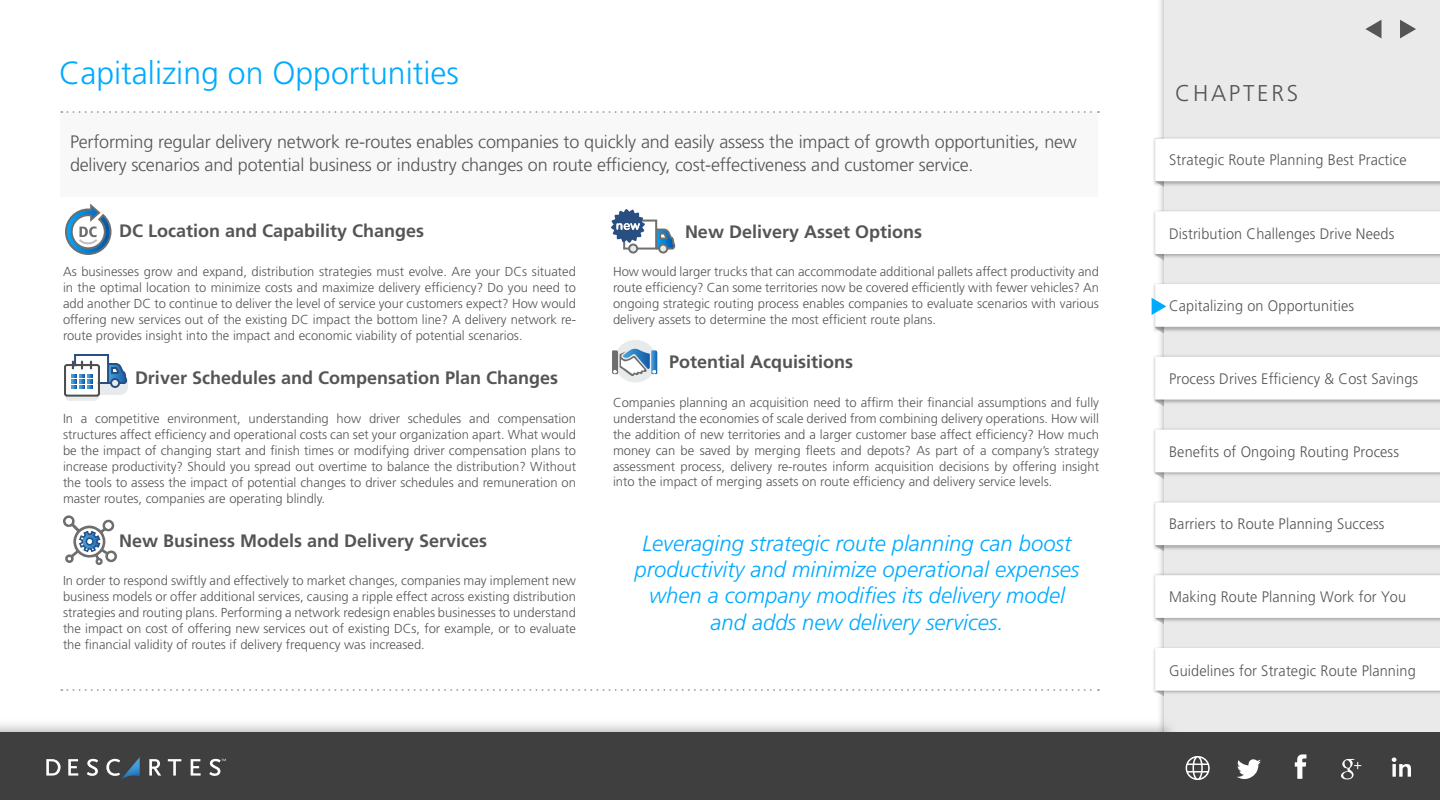
<style>
.page{position:relative;width:1440px;height:800px;background:#fff}
.page>*{position:absolute;margin:0;border:0;box-sizing:border-box;transform-origin:0 0}
.t1{font:300 32px "Frutiger LT Std";color:#0af}
.t2{font:300 22.8px "Frutiger LT Std";letter-spacing:.12em;color:#555}
.t3{font:italic 300 22px/26.4px "Frutiger LT Std";color:#0af;text-align:center}
.t4{font:300 18px/23px "Frutiger LT Std";letter-spacing:-.01em;color:#555}
.t5{font:700 18px "Frutiger LT Std";color:#555}
.t6{font:300 15.2px "Frutiger LT Std";letter-spacing:.01em;color:#555;scale:.95 1}
.t7{font:300 13px/16px "Frutiger LT Std";color:#555;text-align:justify}
</style>
<div class="page">
<svg style="left:1160px;top:0;width:5px;height:715px"></svg>
<div style="left:1165px;top:0;width:275px;height:800px;background:#eaeaea"></div>
<img style="left:1153px;top:135px;width:287px;height:49px">
<svg style="left:1155px;top:138px;width:285px;height:66px"></svg>
<img style="left:1153px;top:209px;width:287px;height:47px">
<svg style="left:1155px;top:211px;width:285px;height:67px"></svg>
<img style="left:1153px;top:353px;width:287px;height:49px">
<svg style="left:1155px;top:357px;width:285px;height:67px"></svg>
<img style="left:1153px;top:427px;width:287px;height:47px">
<svg style="left:1155px;top:430px;width:285px;height:66px"></svg>
<img style="left:1153px;top:499px;width:287px;height:49px">
<svg style="left:1155px;top:502px;width:285px;height:67px"></svg>
<img style="left:1153px;top:572px;width:287px;height:48px">
<svg style="left:1155px;top:575px;width:285px;height:67px"></svg>
<img style="left:1153px;top:645px;width:287px;height:48px">
<svg style="left:1155px;top:648px;width:285px;height:66px"></svg>
<svg style="left:1400px;top:20px;width:16px;height:18px"></svg>
<svg style="left:1365px;top:20px;width:16px;height:18px"></svg>
<svg style="left:0;top:715px;width:1172px;height:17px"></svg>
<div style="left:0;top:732px;width:1440px;height:68px;background:#3f3f3f"></div>
<svg style="left:1392px;top:757px;width:19px;height:20px"></svg>
<svg style="left:1341px;top:759px;width:20px;height:20px"></svg>
<svg style="left:1295px;top:754px;width:11px;height:25px"></svg>
<svg style="left:1237px;top:759px;width:24px;height:20px"></svg>
<svg style="left:1186px;top:756px;width:24px;height:24px"></svg>
<svg style="left:46px;top:759px;width:15px;height:17px"></svg>
<svg style="left:68px;top:759px;width:10px;height:17px"></svg>
<svg style="left:87px;top:759px;width:11px;height:17px"></svg>
<svg style="left:149px;top:759px;width:12px;height:17px"></svg>
<svg style="left:168px;top:759px;width:13px;height:17px"></svg>
<svg style="left:191px;top:759px;width:10px;height:17px"></svg>
<svg style="left:209px;top:759px;width:17px;height:17px"></svg>
<svg style="left:106px;top:757px;width:34px;height:22px"></svg>
<div style="left:60px;top:112px;width:1038px;height:85px;background:#f8f8f8"></div>
<svg style="left:1152px;top:284px;width:288px;height:67px"></svg>
<svg style="left:61px;top:111px;width:1038px;height:2px"></svg>
<svg style="left:61px;top:689px;width:1038px;height:2px"></svg>
<svg style="left:64px;top:354px;width:64px;height:47px"></svg>
<svg style="left:65px;top:204px;width:47px;height:51px"></svg>
<svg style="left:611px;top:209px;width:64px;height:45px"></svg>
<svg style="left:63px;top:515px;width:54px;height:50px"></svg>
<div style="left:614px;top:340px;width:43px;height:43px;background:#e8ebeb;border-radius:50%"></div>
<svg style="left:612px;top:349px;width:45px;height:28px"></svg>
<p class="t1" style="left:59px;top:55px;width:402px">Capitalizing on Opportunities</p>
<p class="t4" style="left:70px;top:130px;width:1008px">Performing regular delivery network re-routes enables companies to quickly and easily assess the impact of growth opportunities, new delivery scenarios and potential business or industry changes on route efficiency, cost-effectiveness and customer service.</p>
<p class="t5" style="left:119px;top:221px;width:307px">DC Location and Capability Changes</p>
<p class="t7" style="left:63px;top:264px;width:515px">As businesses grow and expand, distribution strategies must evolve. Are your DCs situated in the optimal location to minimize costs and maximize delivery efficiency? Do you need to add another DC to continue to deliver the level of service your customers expect? How would offering new services out of the existing DC impact the bottom line? A delivery network re&shy;route provides insight into the impact and economic viability of potential scenarios.</p>
<p class="t5" style="left:135px;top:367px;width:425px">Driver Schedules and Compensation Plan Changes</p>
<p class="t7" style="left:63px;top:410px;width:515px">In a competitive environment, understanding how driver schedules and compensation structures affect efficiency and operational costs can set your organization apart. What would be the impact of changing start and finish times or modifying driver compensation plans to increase productivity? Should you spread out overtime to balance the distribution? Without the tools to assess the impact of potential changes to driver schedules and remuneration on master routes, companies are operating blindly.</p>
<p class="t5" style="left:119px;top:530px;width:370px">New Business Models and Delivery Services</p>
<p class="t7" style="left:63px;top:573px;width:515px">In order to respond swiftly and effectively to market changes, companies may implement new business models or offer additional services, causing a ripple effect across existing distribution strategies and routing plans. Performing a network redesign enables businesses to understand the impact on cost of offering new services out of existing DCs, for example, or to evaluate the financial validity of routes if delivery frequency was increased.</p>
<p class="t5" style="left:685px;top:221px;width:239px">New Delivery Asset Options</p>
<p class="t7" style="left:613px;top:264px;width:488px">How would larger trucks that can accommodate additional pallets affect productivity and route efficiency? Can some territories now be covered efficiently with fewer vehicles? An ongoing strategic routing process enables companies to evaluate scenarios with various delivery assets to determine the most efficient route plans.</p>
<p class="t5" style="left:669px;top:351px;width:186px">Potential Acquisitions</p>
<p class="t7" style="left:613px;top:394px;width:488px">Companies planning an acquisition need to affirm their financial assumptions and fully understand the economies of scale derived from combining delivery operations. How will the addition of new territories and a larger customer base affect efficiency? How much money can be saved by merging fleets and depots? As part of a company’s strategy assessment process, delivery re-routes inform acquisition decisions by offering insight into the impact of merging assets on route efficiency and delivery service levels.</p>
<p class="t3" style="left:635px;top:530px;width:446px">Leveraging strategic route planning can boost productivity and minimize operational expenses when a company modifies its delivery model and adds new delivery services.</p>
<h2 class="t2" style="left:1175px;top:80px;width:125px">CHAPTERS</h2>
<p class="t6" style="left:1169px;top:151px;width:252px">Strategic Route Planning Best Practice</p>
<p class="t6" style="left:1169px;top:225px;width:239px">Distribution Challenges Drive Needs</p>
<p class="t6" style="left:1169px;top:297px;width:196px">Capitalizing on Opportunities</p>
<p class="t6" style="left:1169px;top:370px;width:264px">Process Drives Efficiency &amp; Cost Savings</p>
<p class="t6" style="left:1169px;top:443px;width:243px">Benefits of Ongoing Routing Process</p>
<p class="t6" style="left:1169px;top:515px;width:228px">Barriers to Route Planning Success</p>
<p class="t6" style="left:1169px;top:588px;width:251px">Making Route Planning Work for You</p>
<p class="t6" style="left:1169px;top:662px;width:261px">Guidelines for Strategic Route Planning</p>
</div>
